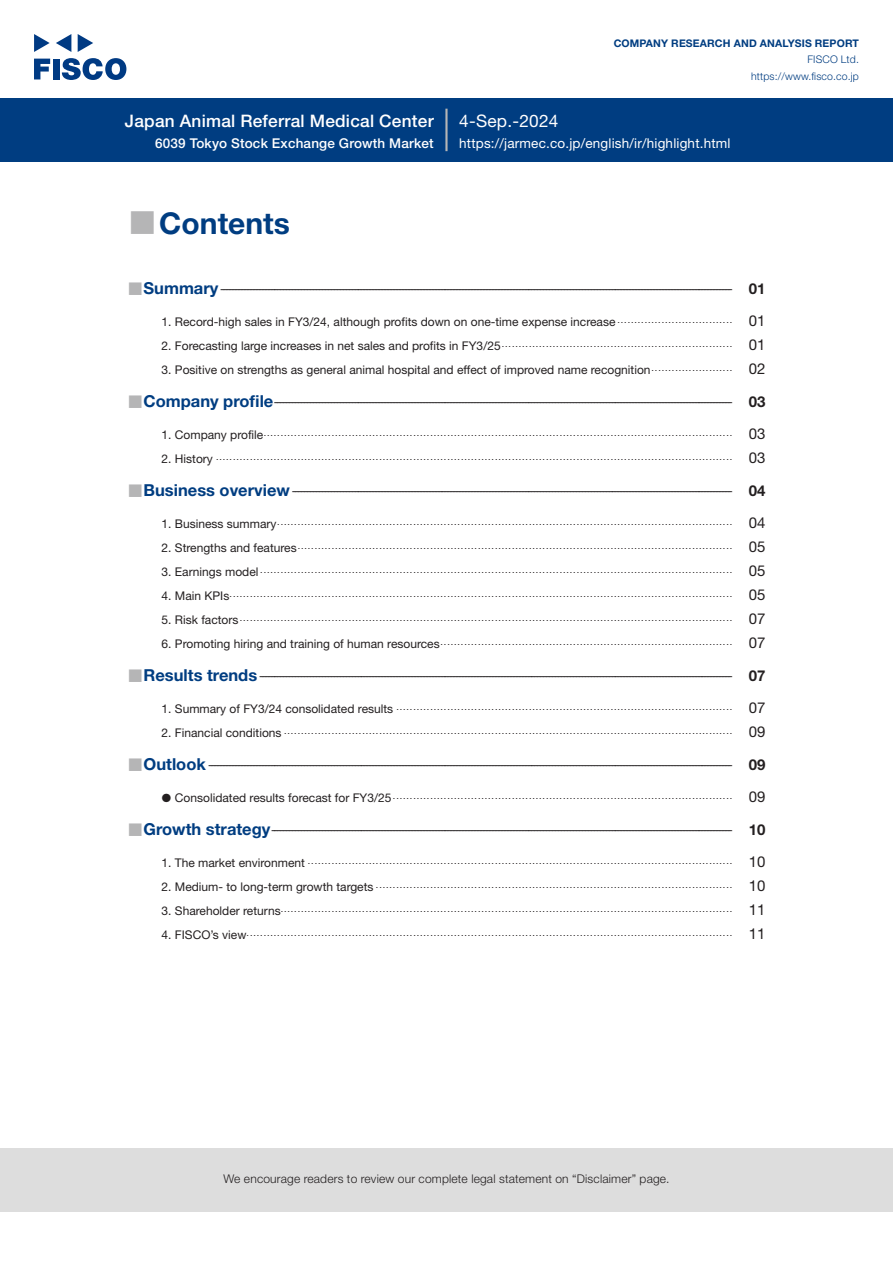
<style>
.page{position:relative;width:893px;height:1263px;background:#fff}
.page>*{position:absolute;margin:0;border:0;box-sizing:border-box;transform-origin:0 0}
.t1{font:700 30px "Helvetica Neue LT Std";color:#003d81}
.t2{font:500 17.25px "Helvetica Neue LT Std";letter-spacing:.015em;color:#fff}
.t3{font:17.25px "Helvetica Neue LT Std";letter-spacing:.015em;color:#fff}
.t4{font:700 16.5px "Helvetica Neue LT Std";color:#003d81}
.t5{font:15px "Helvetica Neue LT Std";color:#231f20}
.t6{font:700 15px "Helvetica Neue LT Std";color:#231f20}
.t7{font:13.5px "Helvetica Neue LT Std";letter-spacing:.015em;color:#fff}
.t8{font:500 13.5px "Helvetica Neue LT Std";letter-spacing:.015em;color:#fff}
.t9{font:12px "Helvetica Neue LT Std";color:#231f20}
.t10{font:300 12px "Helvetica Neue LT Std";letter-spacing:.015em;color:#231f20}
.t11{font:700 10.5px "Helvetica Neue LT Std";letter-spacing:.015em;color:#003d81}
.t12{font:300 10.5px/16.5px "Helvetica Neue LT Std";letter-spacing:.015em;color:#003d81;text-align:right}
.t13{font:9px "Helvetica Neue LT Std";color:#231f20}
.s1{font-family:"Hiragino UD Sans F Std N W6";font-weight:400;color:#b5b5b6}
.s2{font-family:"Hiragino UD Sans Std W6";font-weight:400;color:#b5b5b6}
.s3{font-size:12px}
</style>
<div class="page">
<div style="left:0;top:1148px;width:893px;height:64px;background:#ddd"></div>
<svg style="left:34px;top:59px;width:16px;height:20px"></svg>
<div style="left:53px;top:59px;width:6px;height:20px;background:#003a83"></div>
<svg style="left:62px;top:58px;width:64px;height:22px"></svg>
<svg style="left:34px;top:34px;width:16px;height:18px"></svg>
<svg style="left:78px;top:34px;width:15px;height:18px"></svg>
<svg style="left:56px;top:34px;width:15px;height:18px"></svg>
<div style="left:0;top:98px;width:893px;height:64px;background:#003d81"></div>
<hr style="left:445px;top:109px;width:3px;height:42px;background:#b5b5b6">
<h2 class="t2" style="left:125px;top:110px;width:310px">Japan Animal Referral Medical Center</h2>
<h3 class="t8" style="left:155px;top:135px;width:280px">6039 Tokyo Stock Exchange Growth Market</h3>
<p class="t1" style="left:128px;top:204px;width:164px"><span class="s1">■</span>Contents</p>
<h2 class="t3" style="left:459px;top:110px;width:101px">4-Sep.-2024</h2>
<p class="t11" style="left:614px;top:37px;width:247px">COMPANY RESEARCH AND ANALYSIS REPORT</p>
<p class="t12" style="left:751px;top:51px;width:109px">FISCO Ltd. https://www.fisco.co j p.</p>
<h3 class="t7" style="left:459px;top:135px;width:273px">https://jarmec.co j p. /english /i r/ highlight.html</h3>
<p class="t4" style="left:127px;top:278px;width:93px"><span class="s2">■</span>Summary</p>
<p class="t9" style="left:220px;top:281px;width:514px">---------------------------------------------------------------------------------------------------------------------------------------------------------------------------</p>
<p class="t9" style="left:162px;top:314px;width:455px">1. Record-high sales in FY3/24, although profits down on one-time expense increase</p>
<p class="t13" style="left:617px;top:314px;width:116px">..................................</p>
<p class="t13" style="left:477px;top:338px;width:257px"><span class="s3">3/25</span>....................................................................</p>
<p class="t9" style="left:162px;top:338px;width:317px">2. Forecasting large increases in net sales and profits in FY</p>
<p class="t9" style="left:162px;top:362px;width:491px">3. Positive on strengths as general animal hospital and effect of improved name recognition</p>
<p class="t13" style="left:651px;top:362px;width:82px">........................</p>
<p class="t4" style="left:127px;top:391px;width:148px"><span class="s2">■</span>Company profile</p>
<p class="t9" style="left:274px;top:394px;width:460px">---------------------------------------------------------------------------------------------------------------------------------------------------------</p>
<p class="t9" style="left:162px;top:427px;width:103px">1. Company profile</p>
<p class="t13" style="left:264px;top:427px;width:470px">..........................................................................................................................................</p>
<p class="t9" style="left:162px;top:451px;width:53px">2. History</p>
<p class="t13" style="left:216px;top:451px;width:518px">........................................................................................................................................................</p>
<p class="t4" style="left:127px;top:480px;width:164px"><span class="s2">■</span>Business overview</p>
<p class="t9" style="left:292px;top:483px;width:442px">---------------------------------------------------------------------------------------------------------------------------------------------------</p>
<p class="t9" style="left:162px;top:516px;width:116px">1. Business summary</p>
<p class="t13" style="left:277px;top:516px;width:456px">......................................................................................................................................</p>
<p class="t9" style="left:162px;top:540px;width:137px">2. Strengths and features</p>
<p class="t13" style="left:298px;top:540px;width:436px">................................................................................................................................</p>
<p class="t9" style="left:162px;top:564px;width:98px">3. Earnings model</p>
<p class="t13" style="left:260px;top:564px;width:473px">...........................................................................................................................................</p>
<p class="t9" style="left:162px;top:588px;width:69px">4. Main KPIs</p>
<p class="t13" style="left:230px;top:588px;width:504px">....................................................................................................................................................</p>
<p class="t9" style="left:162px;top:612px;width:78px">5. Risk factors</p>
<p class="t13" style="left:240px;top:612px;width:494px">.................................................................................................................................................</p>
<p class="t9" style="left:162px;top:636px;width:280px">6. Promoting hiring and training of human resources</p>
<p class="t13" style="left:441px;top:636px;width:293px">......................................................................................</p>
<p class="t4" style="left:127px;top:665px;width:131px"><span class="s2">■</span>Results trends</p>
<p class="t9" style="left:259px;top:668px;width:475px">--------------------------------------------------------------------------------------------------------------------------------------------------------------</p>
<p class="t9" style="left:162px;top:701px;width:233px">1. Summary of FY3/24 consolidated results</p>
<p class="t13" style="left:396px;top:701px;width:337px">...................................................................................................</p>
<p class="t9" style="left:162px;top:725px;width:122px">2. Financial conditions</p>
<p class="t13" style="left:284px;top:725px;width:450px">....................................................................................................................................</p>
<p class="t4" style="left:127px;top:754px;width:80px"><span class="s2">■</span>Outlook</p>
<p class="t9" style="left:208px;top:757px;width:526px">-------------------------------------------------------------------------------------------------------------------------------------------------------------------------------</p>
<p class="t9" style="left:162px;top:790px;width:207px">• Consolidated results forecast for FY</p>
<p class="t13" style="left:367px;top:790px;width:366px"><span class="s3">3/25</span>....................................................................................................</p>
<p class="t4" style="left:127px;top:819px;width:145px"><span class="s2">■</span>Growth strategy</p>
<p class="t9" style="left:271px;top:822px;width:463px">----------------------------------------------------------------------------------------------------------------------------------------------------------</p>
<p class="t9" style="left:162px;top:855px;width:145px">1. The market environment</p>
<p class="t13" style="left:308px;top:855px;width:426px">.............................................................................................................................</p>
<p class="t9" style="left:162px;top:879px;width:213px">2. Medium to- long-term growth targets</p>
<p class="t13" style="left:376px;top:879px;width:358px">.........................................................................................................</p>
<p class="t9" style="left:162px;top:903px;width:121px">3. Shareholder returns</p>
<p class="t13" style="left:281px;top:903px;width:453px">.....................................................................................................................................</p>
<p class="t9" style="left:162px;top:927px;width:86px">4. FISCO s’ view</p>
<p class="t13" style="left:247px;top:927px;width:487px">...............................................................................................................................................</p>
<p class="t6" style="left:749px;top:279px;width:18px">01</p>
<p class="t5" style="left:749px;top:311px;width:18px">01</p>
<p class="t5" style="left:749px;top:335px;width:18px">01</p>
<p class="t5" style="left:749px;top:359px;width:18px">02</p>
<p class="t6" style="left:749px;top:392px;width:18px">03</p>
<p class="t5" style="left:749px;top:424px;width:18px">03</p>
<p class="t5" style="left:749px;top:448px;width:18px">03</p>
<p class="t6" style="left:749px;top:481px;width:18px">04</p>
<p class="t5" style="left:749px;top:513px;width:18px">04</p>
<p class="t5" style="left:749px;top:537px;width:18px">05</p>
<p class="t5" style="left:749px;top:561px;width:18px">05</p>
<p class="t5" style="left:749px;top:585px;width:18px">05</p>
<p class="t5" style="left:749px;top:609px;width:18px">07</p>
<p class="t5" style="left:749px;top:633px;width:18px">07</p>
<p class="t6" style="left:749px;top:666px;width:18px">07</p>
<p class="t5" style="left:749px;top:698px;width:18px">07</p>
<p class="t5" style="left:749px;top:722px;width:18px">09</p>
<p class="t6" style="left:749px;top:755px;width:18px">09</p>
<p class="t5" style="left:749px;top:787px;width:18px">09</p>
<p class="t6" style="left:749px;top:820px;width:18px">10</p>
<p class="t5" style="left:749px;top:852px;width:18px">10</p>
<p class="t5" style="left:749px;top:876px;width:18px">10</p>
<p class="t5" style="left:749px;top:900px;width:18px">11</p>
<p class="t5" style="left:749px;top:924px;width:18px">11</p>
<h3 class="t10" style="left:223px;top:1171px;width:448px">We encourage readers to review our complete legal statement on “Disclaimer” page.</h3>
</div>
